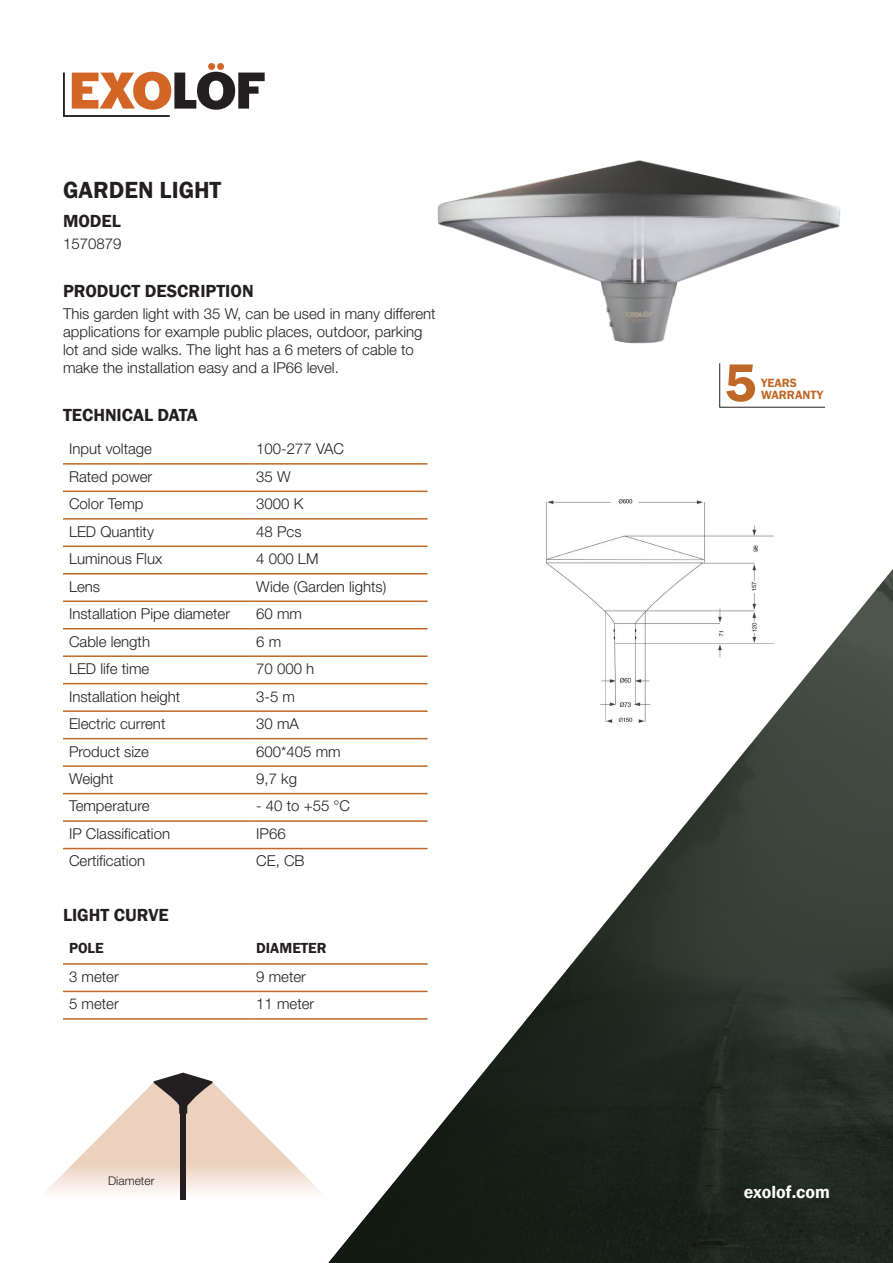
<style>
.page{position:relative;width:893px;height:1263px;background:#fff}
.page>*{position:absolute;margin:0;border:0;box-sizing:border-box;transform-origin:0 0}
.t1{font:600 55.05px "Franklin Gothic";color:#c06827}
.t2{font:600 24px "Franklin Gothic";color:#231f20}
.t3{font:600 18px "Franklin Gothic";color:#231f20}
.t4{font:600 18px "Franklin Gothic";color:#fff}
.t5{font:300 15px/18px "Helvetica Neue";color:#231f20}
.t6{font:600 15px "Franklin Gothic";color:#231f20}
.t7{font:600 12.3px "Franklin Gothic";color:#c06827}
.t8{font:300 12px "Helvetica Neue";color:#231f20}
</style>
<div class="page">
<svg style="left:307px;top:490px;width:586px;height:773px"></svg>
<div style="left:208px;top:63px;width:7px;height:7px;background:#d36627;border-radius:50%"></div>
<div style="left:217px;top:63px;width:7px;height:7px;background:#d36627;border-radius:50%"></div>
<svg style="left:63px;top:71px;width:202px;height:46px"></svg>
<hr style="left:63px;top:463px;width:187px;height:2px;background:#c06827">
<hr style="left:250px;top:463px;width:178px;height:2px;background:#c06827">
<hr style="left:63px;top:491px;width:187px;height:1px;background:#c06827">
<hr style="left:250px;top:491px;width:178px;height:1px;background:#c06827">
<hr style="left:63px;top:518px;width:187px;height:2px;background:#c06827">
<hr style="left:250px;top:518px;width:178px;height:2px;background:#c06827">
<hr style="left:63px;top:545px;width:187px;height:2px;background:#c06827">
<hr style="left:250px;top:545px;width:178px;height:2px;background:#c06827">
<hr style="left:63px;top:573px;width:187px;height:1px;background:#c06827">
<hr style="left:250px;top:573px;width:178px;height:1px;background:#c06827">
<hr style="left:63px;top:600px;width:187px;height:2px;background:#c06827">
<hr style="left:250px;top:600px;width:178px;height:2px;background:#c06827">
<hr style="left:63px;top:628px;width:187px;height:1px;background:#c06827">
<hr style="left:250px;top:628px;width:178px;height:1px;background:#c06827">
<hr style="left:63px;top:655px;width:187px;height:2px;background:#c06827">
<hr style="left:250px;top:655px;width:178px;height:2px;background:#c06827">
<hr style="left:63px;top:683px;width:187px;height:1px;background:#c06827">
<hr style="left:250px;top:683px;width:178px;height:1px;background:#c06827">
<hr style="left:63px;top:710px;width:187px;height:2px;background:#c06827">
<hr style="left:250px;top:710px;width:178px;height:2px;background:#c06827">
<hr style="left:63px;top:738px;width:187px;height:1px;background:#c06827">
<hr style="left:250px;top:738px;width:178px;height:1px;background:#c06827">
<hr style="left:63px;top:765px;width:187px;height:2px;background:#c06827">
<hr style="left:250px;top:765px;width:178px;height:2px;background:#c06827">
<hr style="left:63px;top:793px;width:187px;height:1px;background:#c06827">
<hr style="left:250px;top:793px;width:178px;height:1px;background:#c06827">
<hr style="left:63px;top:820px;width:187px;height:2px;background:#c06827">
<hr style="left:250px;top:820px;width:178px;height:2px;background:#c06827">
<hr style="left:63px;top:848px;width:187px;height:1px;background:#c06827">
<hr style="left:250px;top:848px;width:178px;height:1px;background:#c06827">
<img style="left:437px;top:160px;width:404px;height:184px">
<hr style="left:63px;top:963px;width:187px;height:2px;background:#c06827">
<hr style="left:250px;top:963px;width:178px;height:2px;background:#c06827">
<hr style="left:63px;top:991px;width:187px;height:1px;background:#c06827">
<hr style="left:250px;top:991px;width:178px;height:1px;background:#c06827">
<hr style="left:63px;top:1018px;width:187px;height:2px;background:#c06827">
<hr style="left:250px;top:1018px;width:178px;height:2px;background:#c06827">
<svg style="left:719px;top:363px;width:106px;height:45px"></svg>
<svg style="left:45px;top:1072px;width:285px;height:128px"></svg>
<h2 class="t2" style="left:63px;top:175px;width:160px">GARDEN LIGHT</h2>
<p class="t3" style="left:63px;top:210px;width:59px">MODEL</p>
<p class="t5" style="left:63px;top:235px;width:60px">1570879</p>
<p class="t3" style="left:63px;top:280px;width:192px">PRODUCT DESCRIPTION</p>
<p class="t5" style="left:63px;top:305px;width:374px">This garden light with 35 W, can be used in many different applications for example public places, outdoor, parking lot and side walks. The light has a 6 meters of cable to make the installation easy and a IP66 level.</p>
<p class="t3" style="left:63px;top:404px;width:136px">TECHNICAL DATA</p>
<p class="t5" style="left:69px;top:439px;width:85px">Input voltage</p>
<p class="t5" style="left:256px;top:439px;width:89px">100-277 VAC</p>
<p class="t5" style="left:69px;top:467px;width:85px">Rated power</p>
<p class="t5" style="left:256px;top:467px;width:36px">35 W</p>
<p class="t5" style="left:69px;top:494px;width:76px">Color Temp</p>
<p class="t5" style="left:256px;top:494px;width:49px">3000 K</p>
<p class="t5" style="left:69px;top:522px;width:87px">LED Quantity</p>
<p class="t5" style="left:256px;top:522px;width:47px">48 Pcs</p>
<p class="t5" style="left:69px;top:549px;width:95px">Luminous Flux</p>
<p class="t5" style="left:256px;top:549px;width:64px">4 000 LM</p>
<p class="t5" style="left:69px;top:577px;width:33px">Lens</p>
<p class="t5" style="left:256px;top:577px;width:132px">Wide (Garden lights)</p>
<p class="t5" style="left:69px;top:604px;width:163px">Installation Pipe diameter</p>
<p class="t5" style="left:256px;top:604px;width:47px">60 mm</p>
<p class="t5" style="left:69px;top:632px;width:83px">Cable length</p>
<p class="t5" style="left:256px;top:632px;width:27px">6 m</p>
<p class="t5" style="left:69px;top:659px;width:82px">LED life time</p>
<p class="t5" style="left:256px;top:659px;width:60px">70 000 h</p>
<p class="t5" style="left:69px;top:687px;width:113px">Installation height</p>
<p class="t5" style="left:256px;top:687px;width:40px">3-5 m</p>
<p class="t5" style="left:69px;top:714px;width:98px">Electric current</p>
<p class="t5" style="left:256px;top:714px;width:44px">30 mA</p>
<p class="t5" style="left:69px;top:742px;width:82px">Product size</p>
<p class="t5" style="left:256px;top:742px;width:86px">600*405 mm</p>
<p class="t5" style="left:69px;top:769px;width:46px">Weight</p>
<p class="t5" style="left:256px;top:769px;width:42px">9,7 kg</p>
<p class="t5" style="left:69px;top:797px;width:82px">Temperature</p>
<p class="t5" style="left:256px;top:797px;width:95px">- 40 to +55 °C</p>
<p class="t5" style="left:69px;top:824px;width:103px">IP Classification</p>
<p class="t5" style="left:256px;top:824px;width:31px">IP66</p>
<p class="t5" style="left:69px;top:852px;width:78px">Certification</p>
<p class="t5" style="left:256px;top:852px;width:50px">CE, CB</p>
<p class="t3" style="left:63px;top:904px;width:107px">LIGHT CURVE</p>
<p class="t6" style="left:69px;top:939px;width:36px">POLE</p>
<p class="t6" style="left:256px;top:939px;width:72px">DIAMETER</p>
<p class="t5" style="left:69px;top:967px;width:51px">3 meter</p>
<p class="t5" style="left:256px;top:967px;width:51px">9 meter</p>
<p class="t5" style="left:69px;top:994px;width:51px">5 meter</p>
<p class="t5" style="left:256px;top:994px;width:60px">11 meter</p>
<p class="t8" style="left:108px;top:1173px;width:48px">Diameter</p>
<h1 class="t1" style="left:724px;top:349px;width:34px">5</h1>
<p class="t7" style="left:761px;top:375px;width:38px">YEARS</p>
<p class="t7" style="left:761px;top:387px;width:64px">WARRANTY</p>
<p class="t4" style="left:744px;top:1180px;width:88px">exolof.com</p>
</div>
